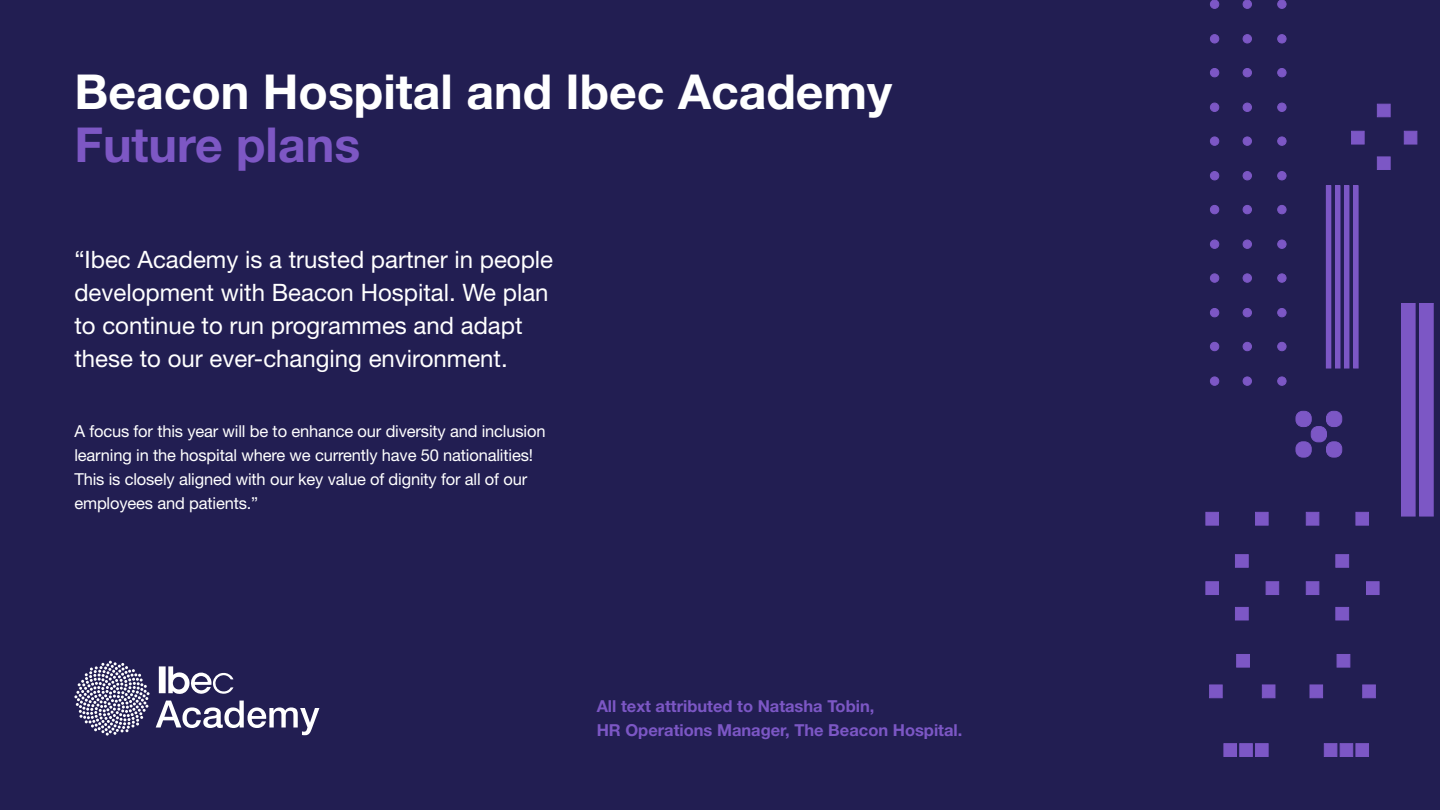
<style>
.page{position:relative;width:1440px;height:810px;background:#221e52}
.page>*{position:absolute;margin:0;border:0;box-sizing:border-box;transform-origin:0 0}
.t1{font:700 48.22px "Helvetica Neue LT Std";color:#fff}
.t2{font:700 48.22px "Helvetica Neue LT Std";color:#7d57c4}
.t3{font:24px/33px "Helvetica Neue LT Std";color:#fff}
.t4{font:16.5px/24px "Helvetica Neue LT Std";letter-spacing:-.01em;color:#fff}
.t5{font:700 16.5px/24px "Helvetica Neue LT Std";color:#7c57c5}
</style>
<div class="page">
<svg style="left:74px;top:661px;width:76px;height:75px"></svg>
<svg style="left:156px;top:666px;width:163px;height:69px"></svg>
<svg style="left:1306px;top:512px;width:63px;height:13px"></svg>
<svg style="left:1306px;top:555px;width:73px;height:65px"></svg>
<svg style="left:1310px;top:654px;width:65px;height:44px"></svg>
<svg style="left:1324px;top:744px;width:45px;height:13px"></svg>
<svg style="left:1206px;top:512px;width:62px;height:13px"></svg>
<svg style="left:1206px;top:555px;width:73px;height:65px"></svg>
<svg style="left:1210px;top:654px;width:65px;height:44px"></svg>
<svg style="left:1224px;top:744px;width:44px;height:13px"></svg>
<svg style="left:1352px;top:104px;width:65px;height:66px"></svg>
<div style="left:1326px;top:411px;width:16px;height:16px;background:#7c57c5;border-radius:7px"></div>
<div style="left:1326px;top:411px;width:16px;height:16px;border:1px solid #7c57c5;border-radius:7px"></div>
<div style="left:1296px;top:411px;width:15px;height:16px;background:#7c57c5;border-radius:7px"></div>
<div style="left:1296px;top:411px;width:15px;height:16px;border:1px solid #7c57c5;border-radius:7px"></div>
<div style="left:1311px;top:427px;width:15px;height:15px;background:#7c57c5;border-radius:7px"></div>
<div style="left:1311px;top:427px;width:16px;height:15px;border:1px solid #7c57c5;border-radius:7px"></div>
<div style="left:1326px;top:442px;width:16px;height:15px;background:#7c57c5;border-radius:7px"></div>
<div style="left:1326px;top:442px;width:16px;height:15px;border:1px solid #7c57c5;border-radius:7px"></div>
<div style="left:1296px;top:442px;width:15px;height:15px;background:#7c57c5;border-radius:7px"></div>
<div style="left:1296px;top:442px;width:15px;height:15px;border:1px solid #7c57c5;border-radius:7px"></div>
<div style="left:1401px;top:303px;width:14px;height:213px;background:#7c57c5"></div>
<div style="left:1420px;top:303px;width:13px;height:213px;background:#7c57c5"></div>
<div style="left:1344px;top:186px;width:5px;height:182px;background:#7c57c5"></div>
<div style="left:1354px;top:186px;width:4px;height:182px;border:1px solid #7c57c5"></div>
<div style="left:1326px;top:186px;width:5px;height:182px;background:#7c57c5"></div>
<div style="left:1336px;top:186px;width:4px;height:182px;border:1px solid #7c57c5"></div>
<div style="left:1278px;top:0;width:8px;height:8px;background:#7c57c5;border-radius:50%"></div>
<div style="left:1278px;top:0;width:8px;height:8px;border:1px solid #7c57c5;border-radius:50%"></div>
<div style="left:1278px;top:35px;width:8px;height:8px;background:#7c57c5;border-radius:50%"></div>
<div style="left:1278px;top:35px;width:8px;height:8px;border:1px solid #7c57c5;border-radius:50%"></div>
<div style="left:1210px;top:0;width:9px;height:8px;background:#7c57c5;border-radius:50%"></div>
<div style="left:1210px;top:0;width:9px;height:8px;border:1px solid #7c57c5;border-radius:50%"></div>
<div style="left:1210px;top:35px;width:9px;height:8px;background:#7c57c5;border-radius:50%"></div>
<div style="left:1210px;top:35px;width:9px;height:8px;border:1px solid #7c57c5;border-radius:50%"></div>
<div style="left:1243px;top:0;width:8px;height:8px;background:#7c57c5;border-radius:50%"></div>
<div style="left:1243px;top:0;width:9px;height:8px;border:1px solid #7c57c5;border-radius:50%"></div>
<div style="left:1243px;top:35px;width:8px;height:8px;background:#7c57c5;border-radius:50%"></div>
<div style="left:1243px;top:35px;width:9px;height:8px;border:1px solid #7c57c5;border-radius:50%"></div>
<div style="left:1278px;top:68px;width:8px;height:9px;background:#7c57c5;border-radius:50%"></div>
<div style="left:1278px;top:68px;width:8px;height:9px;border:1px solid #7c57c5;border-radius:50%"></div>
<div style="left:1278px;top:103px;width:8px;height:8px;background:#7c57c5;border-radius:50%"></div>
<div style="left:1278px;top:103px;width:8px;height:8px;border:1px solid #7c57c5;border-radius:50%"></div>
<div style="left:1210px;top:68px;width:9px;height:9px;background:#7c57c5;border-radius:50%"></div>
<div style="left:1210px;top:68px;width:9px;height:9px;border:1px solid #7c57c5;border-radius:50%"></div>
<div style="left:1210px;top:103px;width:9px;height:8px;background:#7c57c5;border-radius:50%"></div>
<div style="left:1210px;top:103px;width:9px;height:8px;border:1px solid #7c57c5;border-radius:50%"></div>
<div style="left:1243px;top:68px;width:8px;height:9px;background:#7c57c5;border-radius:50%"></div>
<div style="left:1243px;top:68px;width:9px;height:9px;border:1px solid #7c57c5;border-radius:50%"></div>
<div style="left:1243px;top:103px;width:8px;height:8px;background:#7c57c5;border-radius:50%"></div>
<div style="left:1243px;top:103px;width:9px;height:8px;border:1px solid #7c57c5;border-radius:50%"></div>
<div style="left:1278px;top:137px;width:8px;height:8px;background:#7c57c5;border-radius:50%"></div>
<div style="left:1278px;top:137px;width:8px;height:8px;border:1px solid #7c57c5;border-radius:50%"></div>
<div style="left:1278px;top:172px;width:8px;height:8px;background:#7c57c5;border-radius:50%"></div>
<div style="left:1278px;top:172px;width:8px;height:8px;border:1px solid #7c57c5;border-radius:50%"></div>
<div style="left:1210px;top:137px;width:9px;height:8px;background:#7c57c5;border-radius:50%"></div>
<div style="left:1210px;top:137px;width:9px;height:8px;border:1px solid #7c57c5;border-radius:50%"></div>
<div style="left:1210px;top:172px;width:9px;height:8px;background:#7c57c5;border-radius:50%"></div>
<div style="left:1210px;top:172px;width:9px;height:8px;border:1px solid #7c57c5;border-radius:50%"></div>
<div style="left:1243px;top:137px;width:8px;height:8px;background:#7c57c5;border-radius:50%"></div>
<div style="left:1243px;top:137px;width:9px;height:8px;border:1px solid #7c57c5;border-radius:50%"></div>
<div style="left:1243px;top:172px;width:8px;height:8px;background:#7c57c5;border-radius:50%"></div>
<div style="left:1243px;top:172px;width:9px;height:8px;border:1px solid #7c57c5;border-radius:50%"></div>
<div style="left:1278px;top:205px;width:8px;height:9px;background:#7c57c5;border-radius:50%"></div>
<div style="left:1278px;top:205px;width:8px;height:9px;border:1px solid #7c57c5;border-radius:50%"></div>
<div style="left:1278px;top:240px;width:8px;height:8px;background:#7c57c5;border-radius:50%"></div>
<div style="left:1278px;top:240px;width:8px;height:8px;border:1px solid #7c57c5;border-radius:50%"></div>
<div style="left:1210px;top:205px;width:9px;height:9px;background:#7c57c5;border-radius:50%"></div>
<div style="left:1210px;top:205px;width:9px;height:9px;border:1px solid #7c57c5;border-radius:50%"></div>
<div style="left:1210px;top:240px;width:9px;height:8px;background:#7c57c5;border-radius:50%"></div>
<div style="left:1210px;top:240px;width:9px;height:8px;border:1px solid #7c57c5;border-radius:50%"></div>
<div style="left:1243px;top:205px;width:8px;height:9px;background:#7c57c5;border-radius:50%"></div>
<div style="left:1243px;top:205px;width:9px;height:9px;border:1px solid #7c57c5;border-radius:50%"></div>
<div style="left:1243px;top:240px;width:8px;height:8px;background:#7c57c5;border-radius:50%"></div>
<div style="left:1243px;top:240px;width:9px;height:8px;border:1px solid #7c57c5;border-radius:50%"></div>
<div style="left:1278px;top:274px;width:8px;height:8px;background:#7c57c5;border-radius:50%"></div>
<div style="left:1278px;top:274px;width:8px;height:8px;border:1px solid #7c57c5;border-radius:50%"></div>
<div style="left:1278px;top:308px;width:8px;height:9px;background:#7c57c5;border-radius:50%"></div>
<div style="left:1278px;top:308px;width:8px;height:9px;border:1px solid #7c57c5;border-radius:50%"></div>
<div style="left:1210px;top:274px;width:9px;height:8px;background:#7c57c5;border-radius:50%"></div>
<div style="left:1210px;top:274px;width:9px;height:8px;border:1px solid #7c57c5;border-radius:50%"></div>
<div style="left:1210px;top:308px;width:9px;height:9px;background:#7c57c5;border-radius:50%"></div>
<div style="left:1210px;top:308px;width:9px;height:9px;border:1px solid #7c57c5;border-radius:50%"></div>
<div style="left:1243px;top:274px;width:8px;height:8px;background:#7c57c5;border-radius:50%"></div>
<div style="left:1243px;top:274px;width:9px;height:8px;border:1px solid #7c57c5;border-radius:50%"></div>
<div style="left:1243px;top:308px;width:8px;height:9px;background:#7c57c5;border-radius:50%"></div>
<div style="left:1243px;top:308px;width:9px;height:9px;border:1px solid #7c57c5;border-radius:50%"></div>
<div style="left:1278px;top:342px;width:8px;height:9px;background:#7c57c5;border-radius:50%"></div>
<div style="left:1278px;top:342px;width:8px;height:9px;border:1px solid #7c57c5;border-radius:50%"></div>
<div style="left:1278px;top:377px;width:8px;height:8px;background:#7c57c5;border-radius:50%"></div>
<div style="left:1278px;top:377px;width:8px;height:8px;border:1px solid #7c57c5;border-radius:50%"></div>
<div style="left:1210px;top:342px;width:9px;height:9px;background:#7c57c5;border-radius:50%"></div>
<div style="left:1210px;top:342px;width:9px;height:9px;border:1px solid #7c57c5;border-radius:50%"></div>
<div style="left:1210px;top:377px;width:9px;height:8px;background:#7c57c5;border-radius:50%"></div>
<div style="left:1210px;top:377px;width:9px;height:8px;border:1px solid #7c57c5;border-radius:50%"></div>
<div style="left:1243px;top:342px;width:8px;height:9px;background:#7c57c5;border-radius:50%"></div>
<div style="left:1243px;top:342px;width:9px;height:9px;border:1px solid #7c57c5;border-radius:50%"></div>
<div style="left:1243px;top:377px;width:8px;height:8px;background:#7c57c5;border-radius:50%"></div>
<div style="left:1243px;top:377px;width:9px;height:8px;border:1px solid #7c57c5;border-radius:50%"></div>
<h1 class="t1" style="left:74px;top:62px;width:819px">Beacon Hospital and Ibec Academy</h1>
<h1 class="t2" style="left:74px;top:115px;width:287px">Future plans</h1>
<h2 class="t3" style="left:74px;top:243px;width:480px">“Ibec Academy is a trusted partner in people development with Beacon Hospital. We plan to continue to run programmes and adapt these to our ever-changing environment.</h2>
<p class="t4" style="left:74px;top:418px;width:473px">A focus for this year will be to enhance our diversity and inclusion learning in the hospital where we currently have 50 nationalities!<br>This is closely aligned with our key value of dignity for all of our employees and patients.”</p>
<p class="t5" style="left:597px;top:693px;width:367px">All text attributed to Natasha Tobin,<br>HR Operations Manager, The Beacon Hospital.</p>
</div>
